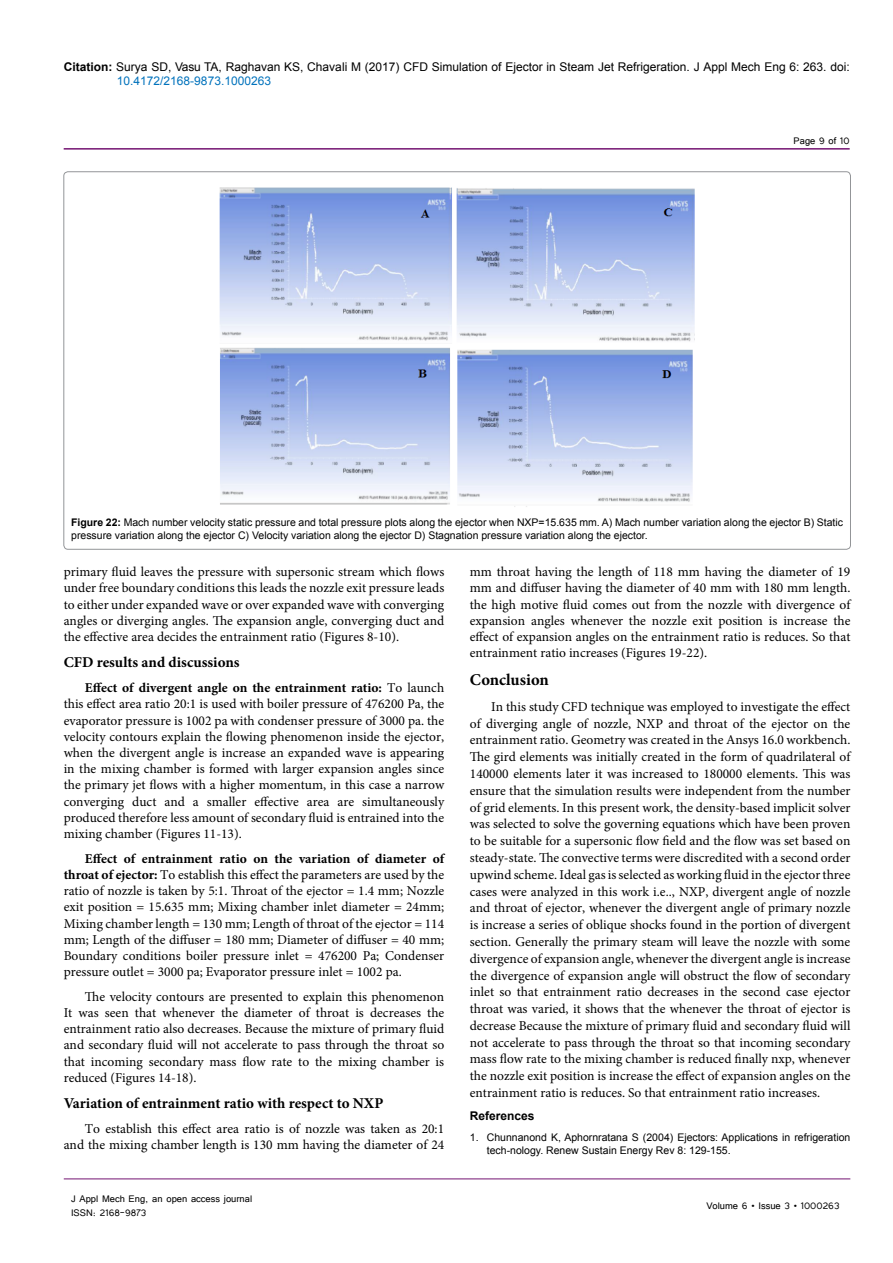
<style>
.page{position:relative;width:893px;height:1263px;background:#fff}
.page>*{position:absolute;margin:0;border:0;box-sizing:border-box;transform-origin:0 0}
.t1{font:700 16.5px "Minion Pro";color:#000}
.t2{font:700 15px "Minion Pro";color:#000}
.t3{font:13.5px/16.2px "Minion Pro";color:#000;text-align:justify}
.t4{font:12px/14.4px "Arial";color:#000}
.t5{font:12px/14.4px "Tunga";color:#000}
.t6{font:700 12px "Arial";color:#000}
.t7{font:10.5px/12.6px "Arial";color:#000}
.s1{font-weight:700}
.s2{color:#0072bc}
</style>
<div class="page">
<hr style="left:64px;top:1179px;width:786px;height:1px;background:#741472">
<hr style="left:64px;top:148px;width:786px;height:2px;background:#741472">
<img style="left:219px;top:187px;width:476px;height:320px">
<p class="t4" style="left:117px;top:60px;width:734px;text-indent:-53px"><span class="s1">Citation:</span> Surya SD, Vasu TA, Raghavan KS, Chavali M (2017) CFD Simulation of Ejector in Steam Jet Refrigeration. J Appl Mech Eng 6: 263. doi:<br><span class="s2">10.4172/2168-9873.1000263</span></p>
<p class="t5" style="left:794px;top:133px;width:58px">Page 9 of 10</p>
<p class="t7" style="left:71px;top:516px;width:773px"><span class="s1">Figure 22:</span> Mach number velocity static pressure and total pressure plots along the ejector when NXP=15.635 mm. A) Mach number variation along the ejector B) Static pressure variation along the ejector C) Velocity variation along the ejector D) Stagnation pressure variation along the ejector.</p>
<p class="t3" style="left:64px;top:564px;width:382px">primary fluid leaves the pressure with supersonic stream which flows under free boundary conditions this leads the nozzle exit pressure leads to either under expanded wave or over expanded wave with converging angles or diverging angles. The expansion angle, converging duct and the effective area decides the entrainment ratio (Figures 8-10).</p>
<p class="t2" style="left:64px;top:652px;width:177px">CFD results and discussions</p>
<p class="t3" style="left:64px;top:680px;width:382px;text-indent:21px"><span class="s1">Effect of divergent angle on the entrainment ratio:</span> To launch this effect area ratio 20:1 is used with boiler pressure of 476200 Pa, the evaporator pressure is 1002 pa with condenser pressure of 3000 pa. the velocity contours explain the flowing phenomenon inside the ejector, when the divergent angle is increase an expanded wave is appearing in the mixing chamber is formed with larger expansion angles since the primary jet flows with a higher momentum, in this case a narrow converging duct and a smaller effective area are simultaneously produced therefore less amount of secondary fluid is entrained into the mixing chamber (Figures 11-13).</p>
<p class="t3" style="left:64px;top:850px;width:382px;text-indent:21px"><span class="s1">Effect of entrainment ratio on the variation of diameter of throat of ejector:</span> To establish this effect the parameters are used by the ratio of nozzle is taken by 5:1. Throat of the ejector = 1.4 mm; Nozzle exit position = 15.635 mm; Mixing chamber inlet diameter = 24mm; Mixing chamber length = 130 mm; Length of throat of the ejector = 114 mm; Length of the diffuser = 180 mm; Diameter of diffuser = 40 mm; Boundary conditions boiler pressure inlet = 476200 Pa; Condenser pressure outlet = 3000 pa; Evaporator pressure inlet = 1002 pa.</p>
<p class="t3" style="left:64px;top:988px;width:382px;text-indent:21px">The velocity contours are presented to explain this phenomenon It was seen that whenever the diameter of throat is decreases the entrainment ratio also decreases. Because the mixture of primary fluid and secondary fluid will not accelerate to pass through the throat so that incoming secondary mass flow rate to the mixing chamber is reduced (Figures 14-18).</p>
<p class="t2" style="left:64px;top:1093px;width:321px">Variation of entrainment ratio with respect to NXP</p>
<p class="t3" style="left:64px;top:1121px;width:382px;text-align:right">To establish this effect area ratio is of nozzle was taken as 20:1 and the mixing chamber length is 130 mm having the diameter of 24</p>
<p class="t5" style="left:71px;top:1190px;width:183px">J Appl Mech Eng, an open access journal<br>ISSN: 2168-9873</p>
<p class="t3" style="left:470px;top:564px;width:382px">mm throat having the length of 118 mm having the diameter of 19 mm and diffuser having the diameter of 40 mm with 180 mm length. the high motive fluid comes out from the nozzle with divergence of expansion angles whenever the nozzle exit position is increase the effect of expansion angles on the entrainment ratio is reduces. So that entrainment ratio increases (Figures 19-22).</p>
<p class="t1" style="left:470px;top:668px;width:81px">Conclusion</p>
<p class="t3" style="left:470px;top:698px;width:382px;line-height:16.8px;text-indent:21px">In this study CFD technique was employed to investigate the effect of diverging angle of nozzle, NXP and throat of the ejector on the entrainment ratio. Geometry was created in the Ansys 16.0 workbench.<br>The gird elements was initially created in the form of quadrilateral of 140000 elements later it was increased to 180000 elements. This was ensure that the simulation results were independent from the number of grid elements. In this present work, the density-based implicit solver was selected to solve the governing equations which have been proven to be suitable for a supersonic flow field and the flow was set based on steady-state. The convective terms were discredited with a second order upwind scheme. Ideal gas is selected as working fluid in the ejector three cases were analyzed in this work i.e.., NXP, divergent angle of nozzle and throat of ejector, whenever the divergent angle of primary nozzle is increase a series of oblique shocks found in the portion of divergent section. Generally the primary steam will leave the nozzle with some divergence of expansion angle, whenever the divergent angle is increase the divergence of expansion angle will obstruct the flow of secondary inlet so that entrainment ratio decreases in the second case ejector throat was varied, it shows that the whenever the throat of ejector is decrease Because the mixture of primary fluid and secondary fluid will not accelerate to pass through the throat so that incoming secondary mass flow rate to the mixing chamber is reduced finally nxp, whenever the nozzle exit position is increase the effect of expansion angles on the entrainment ratio is reduces. So that entrainment ratio increases.</p>
<p class="t6" style="left:470px;top:1108px;width:66px">References</p>
<p class="t7" style="left:487px;top:1131px;width:365px;text-indent:-17px">1. Chunnanond K, Aphornratana S (2004) Ejectors: Applications in refrigeration tech-nology. Renew Sustain Energy Rev 8: 129-155.</p>
<p class="t5" style="left:706px;top:1197px;width:135px">Volume 6 • Issue 3 • 1000263</p>
</div>
